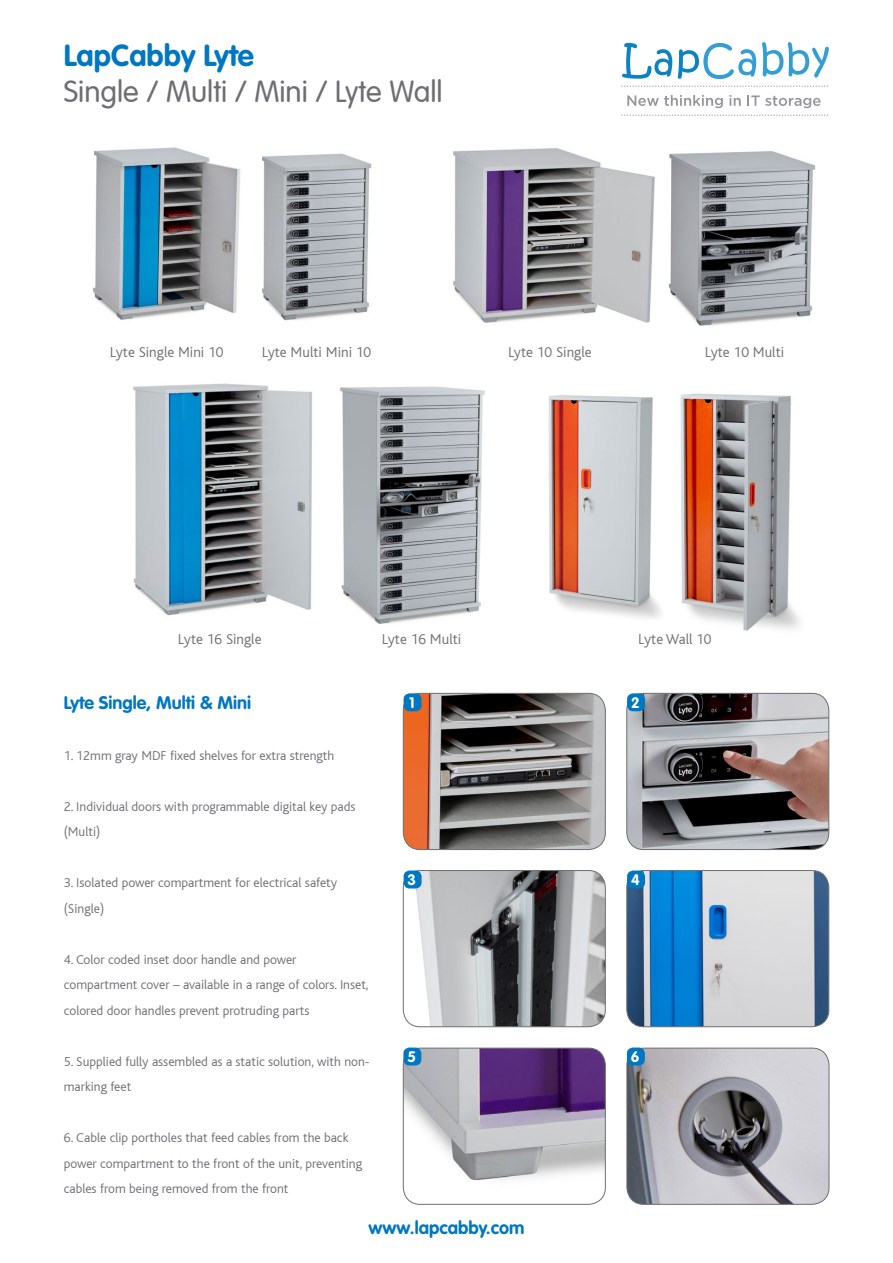
<style>
.page{position:relative;width:893px;height:1263px;background:#fff}
.page>*{position:absolute;margin:0;border:0;box-sizing:border-box;transform-origin:0 0}
.t1{font:300 30px "VAG Rounded";color:#6d6e71}
.t2{font:700 30px "VAG Rounded Std";color:#0077c1}
.t3{font:700 18px "VAG Rounded Std";color:#0077c1}
.t4{font:300 15px "Bliss";color:#6d6e71}
.t5{font:700 15px "VAG Rounded Std";color:#fff}
.t6{font:300 13.5px/25.5px "Bliss";color:#6d6e71}
</style>
<div class="page">
<img style="left:627px;top:1048px;width:202px;height:156px">
<div style="left:627px;top:1048px;width:202px;height:156px;border:1px solid #6d6e71;border-radius:17px"></div>
<img style="left:403px;top:870px;width:202px;height:157px">
<div style="left:403px;top:870px;width:202px;height:157px;border:1px solid #6d6e71;border-radius:17px"></div>
<img style="left:403px;top:693px;width:202px;height:156px">
<div style="left:403px;top:693px;width:202px;height:157px;border:1px solid #6d6e71;border-radius:17px"></div>
<img style="left:627px;top:870px;width:202px;height:157px">
<div style="left:627px;top:870px;width:202px;height:157px;border:1px solid #6d6e71;border-radius:17px"></div>
<img style="left:627px;top:693px;width:202px;height:156px">
<div style="left:627px;top:693px;width:202px;height:157px;border:1px solid #6d6e71;border-radius:17px"></div>
<img style="left:403px;top:1048px;width:202px;height:156px">
<div style="left:403px;top:1048px;width:202px;height:156px;border:1px solid #6d6e71;border-radius:17px"></div>
<img style="left:340px;top:386px;width:145px;height:238px">
<img style="left:262px;top:153px;width:110px;height:168px">
<img style="left:668px;top:151px;width:148px;height:175px">
<div style="left:404px;top:870px;width:18px;height:18px;background:#0077c1;border-radius:6px"></div>
<div style="left:404px;top:693px;width:18px;height:18px;background:#0077c1;border-radius:6px"></div>
<div style="left:627px;top:870px;width:18px;height:18px;background:#0077c1;border-radius:6px"></div>
<div style="left:627px;top:693px;width:18px;height:18px;background:#0077c1;border-radius:6px"></div>
<div style="left:403px;top:1047px;width:18px;height:18px;background:#0077c1;border-radius:6px"></div>
<div style="left:627px;top:1047px;width:18px;height:18px;background:#0077c1;border-radius:6px"></div>
<svg style="left:622px;top:115px;width:207px;height:1px"></svg>
<svg style="left:622px;top:42px;width:207px;height:37px"></svg>
<svg style="left:627px;top:95px;width:96px;height:13px"></svg>
<svg style="left:729px;top:95px;width:12px;height:11px"></svg>
<svg style="left:748px;top:95px;width:73px;height:13px"></svg>
<svg style="left:622px;top:86px;width:207px;height:1px"></svg>
<img style="left:133px;top:383px;width:179px;height:233px">
<img style="left:680px;top:393px;width:120px;height:238px">
<img style="left:548px;top:395px;width:113px;height:223px">
<img style="left:453px;top:148px;width:202px;height:175px">
<img style="left:93px;top:147px;width:148px;height:173px">
<h1 class="t2" style="left:64px;top:37px;width:192px">LapCabby Lyte</h1>
<h1 class="t1" style="left:64px;top:74px;width:380px">Single / Multi / Mini / Lyte Wall</h1>
<p class="t4" style="left:110px;top:344px;width:115px">Lyte Single Mini 10</p>
<p class="t4" style="left:508px;top:344px;width:85px">Lyte 10 Single</p>
<p class="t4" style="left:262px;top:344px;width:111px">Lyte Multi Mini 10</p>
<p class="t4" style="left:705px;top:344px;width:81px">Lyte 10 Multi</p>
<p class="t4" style="left:178px;top:631px;width:85px">Lyte 16 Single</p>
<p class="t4" style="left:638px;top:631px;width:75px">Lyte Wall 10</p>
<p class="t4" style="left:382px;top:631px;width:81px">Lyte 16 Multi</p>
<h2 class="t3" style="left:64px;top:692px;width:189px">Lyte Single, Multi &amp; Mini</h2>
<p class="t6" style="left:64px;top:743px;width:272px">1. 12mm gray MDF fixed shelves for extra strength</p>
<p class="t6" style="left:64px;top:794px;width:293px">2. Individual doors with programmable digital key pads (Multi)</p>
<p class="t6" style="left:64px;top:870px;width:275px">3. Isolated power compartment for electrical safety (Single)</p>
<p class="t6" style="left:64px;top:947px;width:306px">4. Color coded inset door handle and power compartment cover – available in a range of colors. Inset, colored door handles prevent protruding parts</p>
<p class="t6" style="left:64px;top:1049px;width:307px">5. Supplied fully assembled as a static solution, with non&shy;marking feet</p>
<p class="t6" style="left:64px;top:1125px;width:300px">6. Cable clip portholes that feed cables from the back power compartment to the front of the unit, preventing cables from being removed from the front</p>
<p class="t5" style="left:409px;top:694px;width:7px">1</p>
<p class="t5" style="left:408px;top:871px;width:10px">3</p>
<p class="t5" style="left:631px;top:694px;width:10px">2</p>
<p class="t5" style="left:631px;top:871px;width:10px">4</p>
<p class="t5" style="left:407px;top:1048px;width:10px">5</p>
<p class="t5" style="left:631px;top:1048px;width:10px">6</p>
<h2 class="t3" style="left:368px;top:1217px;width:157px">www.lapcabby.com</h2>
</div>
